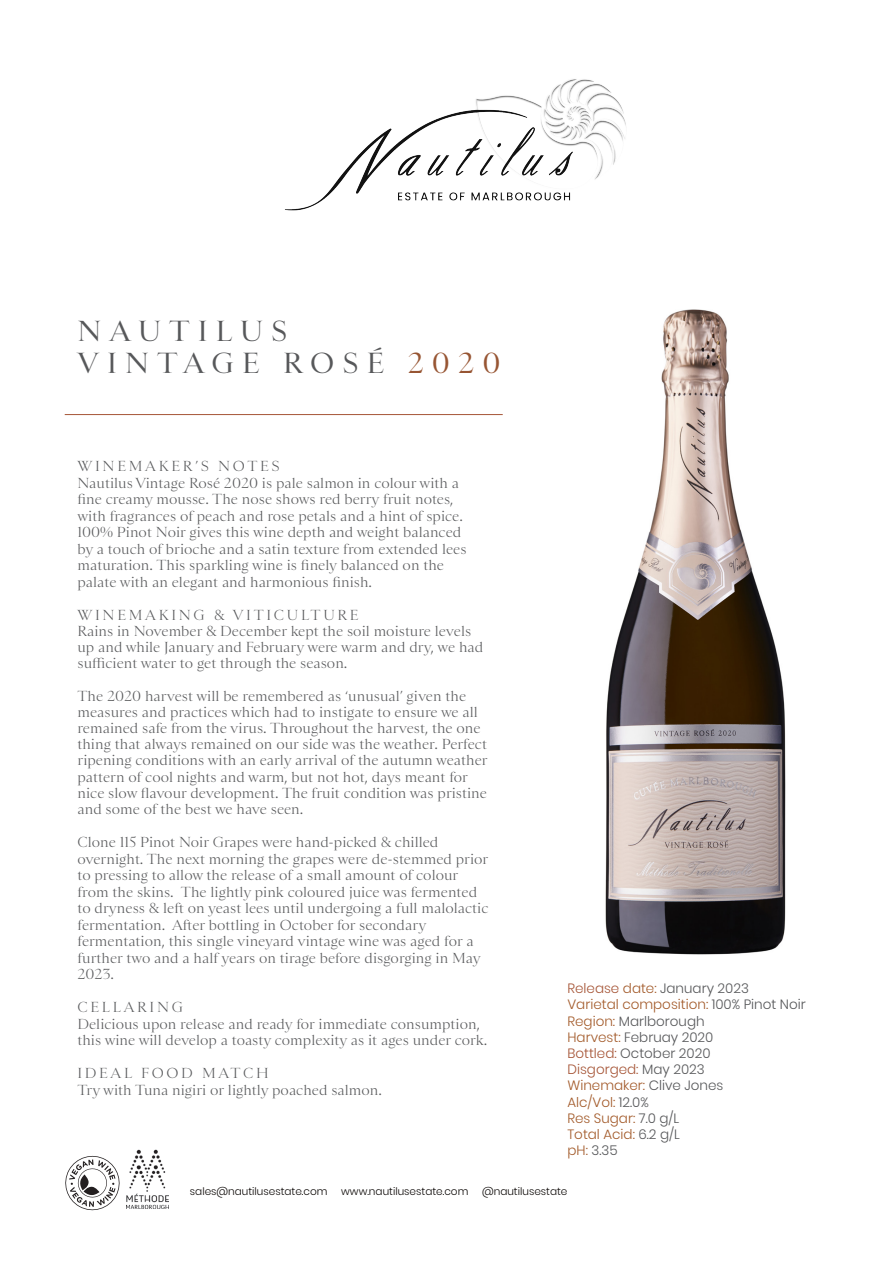
<style>
.page{position:relative;width:893px;height:1263px;background:#fff}
.page>*{position:absolute;margin:0;border:0;box-sizing:border-box;transform-origin:0 0}
.t1{font:27px/32.4px "Sainte Colombe";letter-spacing:.3em;color:#57585a}
.t2{font:300 13.5px/16.5px "Sainte Colombe";color:#57585a}
.t3{font:300 13.5px/16.2px "Poppins";color:#57585a}
.t4{font:300 13.5px/16.2px "Poppins";color:#a35b2b}
.t5{font:300 10.5px "Poppins";color:#0c0806}
.s1{color:#975533}
.s2{color:#a65537}
.s3{color:#57585a}
.s4{color:#a35b2b}
</style>
<div class="page">
<hr style="left:65px;top:414px;width:438px;height:1px;background:#a65537">
<img style="left:285px;top:79px;width:341px;height:132px">
<svg style="left:65px;top:1156px;width:55px;height:54px"></svg>
<img style="left:127px;top:1149px;width:42px;height:60px">
<img style="left:605px;top:309px;width:181px;height:646px">
<p class="t1" style="left:78px;top:316px;width:424px">NAUTILUS<br>VINTAGE ROSÉ <span class="s1">2020</span></p>
<p class="t2" style="left:77px;top:458px;width:391px">WINEMAKER’S NOTES<br>Nautilus Vintage Rosé 2020 is pale salmon in colour with a fine creamy mousse. The nose shows red berry fruit notes, with fragrances of peach and rose petals and a hint of spice.<br>100% Pinot Noir gives this wine depth and weight balanced by a touch of brioche and a satin texture from extended lees maturation. This sparkling wine is finely balanced on the palate with an elegant and harmonious finish.</p>
<p class="t2" style="left:77px;top:607px;width:407px">WINEMAKING &amp; VITICULTURE<br>Rains in November &amp; December kept the soil moisture levels up and while January and February were warm and dry, we had sufficient water to get through the season.</p>
<p class="t2" style="left:77px;top:688px;width:412px">The 2020 harvest will be remembered as ‘unusual’ given the measures and practices which had to instigate to ensure we all remained safe from the virus. Throughout the harvest, the one thing that always remained on our side was the weather. Perfect ripening conditions with an early arrival of the autumn weather pattern of cool nights and warm, but not hot, days meant for nice slow flavour development. The fruit condition was pristine and some of the best we have seen.</p>
<p class="t2" style="left:77px;top:834px;width:412px">Clone 115 Pinot Noir Grapes were hand-picked &amp; chilled overnight. The next morning the grapes were de-stemmed prior to pressing to allow the release of a small amount of colour from the skins. The lightly pink coloured juice was fermented to dryness &amp; left on yeast lees until undergoing a full malolactic fermentation. After bottling in October for secondary fermentation, this single vineyard vintage wine was aged for a further two and a half years on tirage before disgorging in May 2023.</p>
<p class="t2" style="left:77px;top:999px;width:411px">CELLARING<br>Delicious upon release and ready for immediate consumption, this wine will develop a toasty complexity as it ages under cork.</p>
<p class="t2" style="left:77px;top:1065px;width:306px">IDEAL FOOD MATCH<br>Try with Tuna nigiri or lightly poached salmon.</p>
<p class="t4" style="left:567px;top:980px;width:240px"><span class="s2">Release</span> date: <span class="s3">January 2023<br></span>Varietal composition: <span class="s3">100% Pinot Noir</span></p>
<p class="t3" style="left:567px;top:1013px;width:157px"><span class="s4">Region:</span> Marlborough<br><span class="s4">Harvest:</span> Februay 2020<br><span class="s2">Bottled:</span> October 2020<br><span class="s2">Disgorged:</span> May 2023<br><span class="s4">Winemaker:</span> Clive Jones<br><span class="s4">Alc/Vol:</span> 12.0%</p>
<p class="t4" style="left:567px;top:1110px;width:113px">Res Sugar: <span class="s3">7.0 g/L</span></p>
<p class="t4" style="left:567px;top:1126px;width:114px">Total Acid: <span class="s3">6.2 g/L </span>pH: <span class="s3">3.35</span></p>
<p class="t5" style="left:190px;top:1185px;width:139px">sales@nautilusestate.com</p>
<p class="t5" style="left:341px;top:1185px;width:129px">www.nautilusestate.com</p>
<p class="t5" style="left:482px;top:1185px;width:87px">@nautilusestate</p>
</div>
